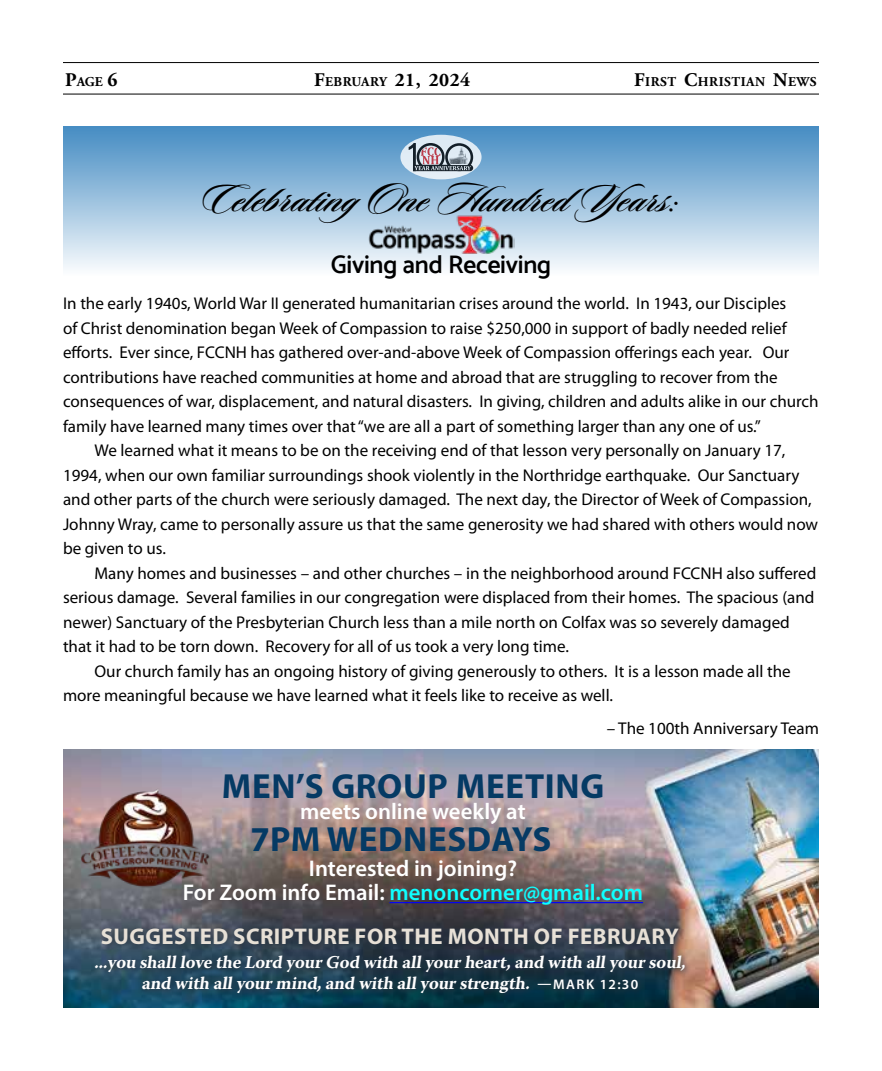
<style>
.page{position:relative;width:882px;height:1071px;background:#fff}
.page>*{position:absolute;margin:0;border:0;box-sizing:border-box;transform-origin:0 0}
.t1{font:42.18px "Sloop Script Bold One";color:#000}
.t2{font:700 35px "Myriad Pro";letter-spacing:.02em;color:#053a64}
.t3{font:600 25.38px "Catamaran";letter-spacing:-.01em;color:#000}
.t4{font:600 22.75px/24.5px "Myriad Pro";color:#fff;text-align:center}
.t5{font:700 22.75px "Myriad Pro";letter-spacing:.02em;color:#e7e0d6}
.t6{font:700 19.25px "Adobe Garamond Pro";letter-spacing:.025em;color:#000}
.t7{font:700 17.85px/21px "Warnock Pro";color:#fff;text-align:center}
.t8{font:17.15px "Myriad Pro";color:#000}
.t9{font:700 13.47px "Adobe Garamond Pro";letter-spacing:.035em;color:#000}
.s1{font-size:19.25px}
.s2{font-size:13.47px}
.s3{color:#0fffff}
.s4{font-family:"Myriad Pro";font-weight:600;font-size:14px}
</style>
<div class="page">
<hr style="left:63px;top:94px;width:756px;height:1px;background:#000">
<hr style="left:63px;top:62px;width:756px;height:1px;background:#000">
<img style="left:63px;top:750px;width:756px;height:258px">
<hr style="left:389px;top:902px;width:254px;height:1px;background:#00f">
<img style="left:79px;top:784px;width:142px;height:104px">
<div style="left:90px;top:923px;width:602px;height:77px;background:#25323e;opacity:.75"></div>
<div style="left:63px;top:126px;width:756px;height:150px;background:linear-gradient(to bottom,#438bc2,#fafcfd)"></div>
<svg style="left:400px;top:135px;width:82px;height:44px"></svg>
<svg style="left:409px;top:143px;width:64px;height:28px"></svg>
<img style="left:368px;top:213px;width:146px;height:41px">
<p class="t9" style="left:65px;top:73px;width:54px"><span class="s1">P</span>AGE <span class="s1">6</span></p>
<p class="t6" style="left:314px;top:68px;width:158px">F<span class="s2">EBRUARY</span> 21, 2024</p>
<p class="t9" style="left:634px;top:73px;width:184px"><span class="s1">F</span>IRST <span class="s1">C</span>HRISTIAN <span class="s1">N</span>EWS</p>
<h1 class="t1" style="left:202px;top:177px;width:479px">CelebratingOne Hundred Years:</h1>
<h3 class="t3" style="left:331px;top:249px;width:222px">Giving and Receiving</h3>
<p class="t8" style="left:63px;top:293px;width:725px">In the early 1940s, World War II generated humanitarian crises around the world. In 1943, our Disciples</p>
<p class="t8" style="left:63px;top:318px;width:725px">of Christ denomination began Week of Compassion to raise $250,000 in support of badly needed relief</p>
<p class="t8" style="left:63px;top:342px;width:728px">efforts. Ever since, FCCNH has gathered over-and-above Week of Compassion offerings each year. Our</p>
<p class="t8" style="left:63px;top:367px;width:716px">contributions have reached communities at home and abroad that are struggling to recover from the</p>
<p class="t8" style="left:63px;top:391px;width:757px">consequences of war, displacement, and natural disasters. In giving, children and adults alike in our church</p>
<p class="t8" style="left:63px;top:416px;width:699px">family have learned many times over that “we are all a part of something larger than any one of us.”</p>
<p class="t8" style="left:94px;top:440px;width:692px">We learned what it means to be on the receiving end of that lesson very personally on January 17,</p>
<p class="t8" style="left:63px;top:465px;width:738px">1994, when our own familiar surroundings shook violently in the Northridge earthquake. Our Sanctuary</p>
<p class="t8" style="left:63px;top:489px;width:750px">and other parts of the church were seriously damaged. The next day, the Director of Week of Compassion,</p>
<p class="t8" style="left:63px;top:514px;width:757px">Johnny Wray, came to personally assure us that the same generosity we had shared with others would now</p>
<p class="t8" style="left:63px;top:538px;width:105px">be given to us.</p>
<p class="t8" style="left:94px;top:563px;width:723px">Many homes and businesses – and other churches – in the neighborhood around FCCNH also suffered</p>
<p class="t8" style="left:63px;top:587px;width:753px">serious damage. Several families in our congregation were displaced from their homes. The spacious (and</p>
<p class="t8" style="left:63px;top:612px;width:728px">newer) Sanctuary of the Presbyterian Church less than a mile north on Colfax was so severely damaged</p>
<p class="t8" style="left:63px;top:636px;width:507px">that it had to be torn down. Recovery for all of us took a very long time.</p>
<p class="t8" style="left:94px;top:661px;width:698px">Our church family has an ongoing history of giving generously to others. It is a lesson made all the</p>
<p class="t8" style="left:63px;top:685px;width:552px">more meaningful because we have learned what it feels like to receive as well.</p>
<p class="t8" style="left:607px;top:717px;width:214px">– The 100th Anniversary Team</p>
<h2 class="t2" style="left:222px;top:763px;width:384px">MEN’S GROUP MEETING</h2>
<h3 class="t4" style="left:300px;top:799px;width:227px">meets online weekly at</h3>
<h2 class="t2" style="left:251px;top:817px;width:302px">7PM WEDNESDAYS</h2>
<h3 class="t4" style="left:183px;top:855px;width:462px">Interested in joining?<br>For Zoom info Email: <span class="s3">menoncorner@gmail.com</span></h3>
<h3 class="t5" style="left:101px;top:921px;width:579px">SUGGESTED SCRIPTURE FOR THE MONTH OF FEBRUARY</h3>
<p class="t7" style="left:94px;top:951px;width:597px">...you shalllove the Lord yourGod with allyourheart,and with allyoursoul, and with allyourmind,and with allyourstrength. <span class="s4">— M A R K 1 2 : 3 0</span></p>
</div>
